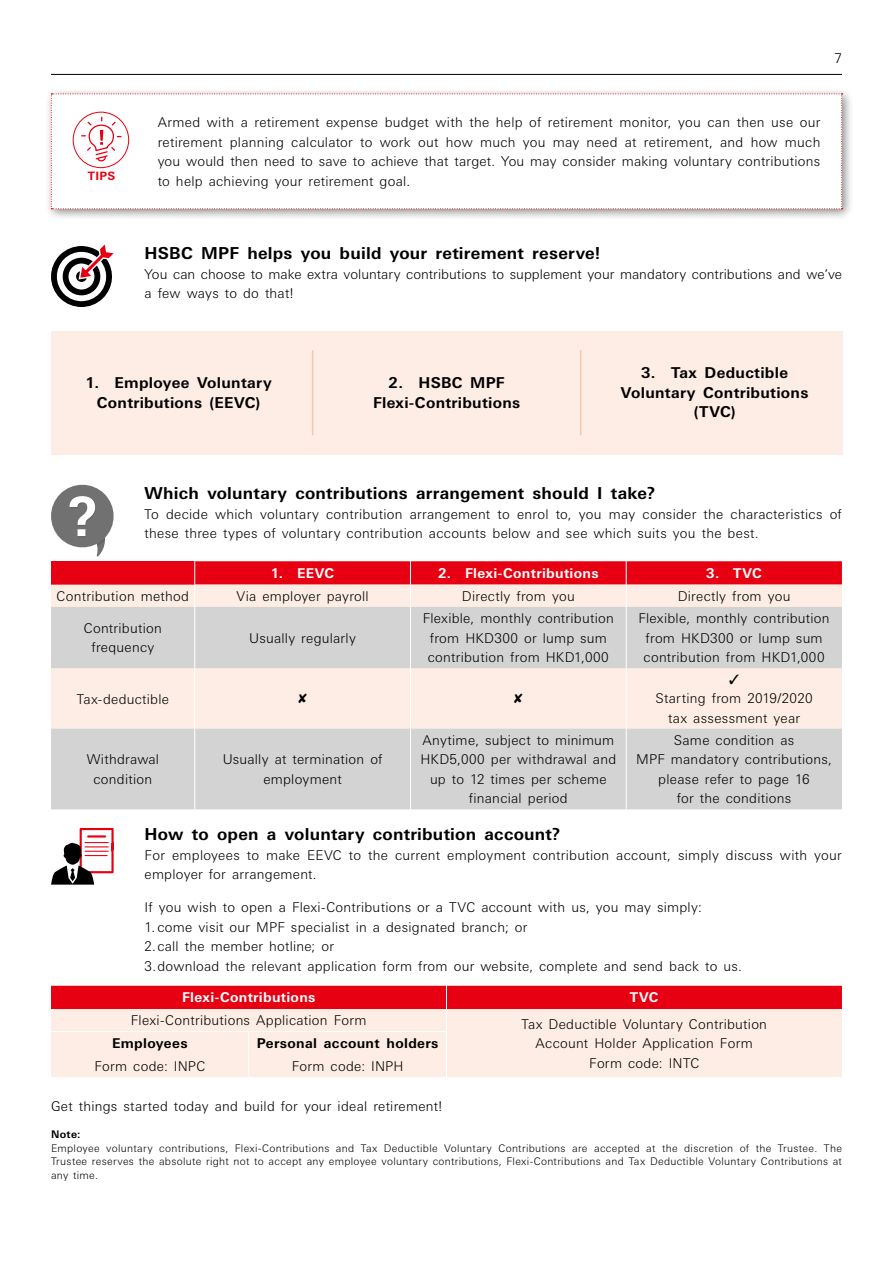
<style>
.page{position:relative;width:893px;height:1263px;background:#fff}
.page>*{position:absolute;margin:0;border:0;box-sizing:border-box;transform-origin:0 0}
.t1{font:700 16.5px "Univers Nextfor HSBC";letter-spacing:.015em;color:#000}
.t2{font:700 15px/19.5px "Univers Nextfor HSBC";letter-spacing:.02em;color:#000;text-align:center}
.t3{font:300 13.5px/19.5px "Univers Nextfor HSBC";letter-spacing:.02em;color:#000;text-align:center}
.t4{font:700 13.5px "Univers Nextfor HSBC";letter-spacing:.025em;color:#fff}
.t5{font:700 13.5px "Univers Nextfor HSBC";letter-spacing:.025em;color:#000}
.t6{font:700 11.55px "Univers Nextfor HSBC";color:#e60012}
.t7{font:300 10.5px/13.5px "Univers Nextfor HSBC";letter-spacing:.03em;color:#000;text-align:justify}
.t8{font:700 10.5px "Univers Nextfor HSBC";color:#000}
</style>
<div class="page">
<div style="left:51px;top:331px;width:791px;height:123px;background:#fdede4"></div>
<hr style="left:312px;top:350px;width:1px;height:85px;background:#f8c5ac">
<hr style="left:580px;top:350px;width:1px;height:85px;background:#f8c5ac">
<div style="left:45px;top:88px;width:809px;height:133px;background:#000;opacity:.45"></div>
<svg style="left:51px;top:94px;width:792px;height:115px"></svg>
<div style="left:73px;top:112px;width:56px;height:56px;border:1px solid #e60012;border-radius:50%"></div>
<svg style="left:51px;top:244px;width:63px;height:63px"></svg>
<div style="left:51px;top:561px;width:144px;height:24px;background:#e60012"></div>
<div style="left:51px;top:585px;width:143px;height:22px;background:#fdede4"></div>
<svg style="left:51px;top:607px;width:791px;height:202px;background:#dfdad8"></svg>
<svg style="left:194px;top:561px;width:648px;height:46px;background:#f1767b"></svg>
<hr style="left:194px;top:607px;width:1px;height:61px;background:#fff">
<hr style="left:410px;top:607px;width:1px;height:61px;background:#fff">
<hr style="left:626px;top:607px;width:1px;height:61px;background:#fff">
<hr style="left:194px;top:668px;width:1px;height:61px;background:#fff">
<hr style="left:410px;top:668px;width:1px;height:61px;background:#fff">
<hr style="left:626px;top:668px;width:1px;height:61px;background:#fff">
<hr style="left:194px;top:729px;width:1px;height:80px;background:#fff">
<hr style="left:410px;top:729px;width:1px;height:80px;background:#fff">
<hr style="left:626px;top:729px;width:1px;height:80px;background:#fff">
<svg style="left:51px;top:986px;width:791px;height:91px;background:#f7b1af"></svg>
<svg style="left:51px;top:484px;width:63px;height:73px"></svg>
<svg style="left:51px;top:828px;width:63px;height:57px"></svg>
<hr style="left:51px;top:74px;width:791px;height:1px;background:#000">
<svg style="left:299px;top:693px;width:8px;height:10px"></svg>
<svg style="left:514px;top:693px;width:8px;height:10px"></svg>
<svg style="left:729px;top:674px;width:10px;height:10px"></svg>
<p class="t6" style="left:88px;top:168px;width:29px">TIPS</p>
<p class="t3" style="left:834px;top:48px;width:9px">7</p>
<p class="t3" style="left:158px;top:112px;width:664px;text-align:justify">Armed with a retirement expense budget with the help of retirement monitor, you can then use our retirement planning calculator to work out how much you may need at retirement, and how much you would then need to save to achieve that target. You may consider making voluntary contributions to help achieving your retirement goal.</p>
<p class="t1" style="left:145px;top:242px;width:457px">HSBC MPF helps you build your retirement reserve!</p>
<p class="t3" style="left:145px;top:263px;width:699px;text-align:left">You can choose to make extra voluntary contributions to supplement your mandatory contributions and we’ve a few ways to do that!</p>
<p class="t2" style="left:86px;top:372px;width:188px">1. Employee Voluntary<br>Contributions (EEVC)</p>
<p class="t2" style="left:373px;top:372px;width:149px">2. HSBC MPF<br>Flexi-Contributions</p>
<p class="t2" style="left:621px;top:362px;width:189px">3. Tax Deductible<br>Voluntary Contributions (TVC)</p>
<p class="t1" style="left:145px;top:482px;width:512px">Which voluntary contributions arrangement should I take?</p>
<p class="t3" style="left:145px;top:503px;width:699px;text-align:left">To decide which voluntary contribution arrangement to enrol to, you may consider the characteristics of these three types of voluntary contribution accounts below and see which suits you the best.</p>
<p class="t4" style="left:271px;top:563px;width:65px">1. EEVC</p>
<p class="t4" style="left:438px;top:563px;width:162px">2. Flexi-Contributions</p>
<p class="t4" style="left:706px;top:563px;width:57px">3. TVC</p>
<p class="t3" style="left:57px;top:585px;width:134px">Contribution method</p>
<p class="t3" style="left:236px;top:585px;width:134px">Via employer payroll</p>
<p class="t3" style="left:462px;top:585px;width:114px">Directly from you</p>
<p class="t3" style="left:678px;top:585px;width:114px">Directly from you</p>
<p class="t3" style="left:84px;top:617px;width:80px">Contribution frequency</p>
<p class="t3" style="left:249px;top:627px;width:108px">Usually regularly</p>
<p class="t3" style="left:423px;top:608px;width:193px">Flexible, monthly contribution from HKD300 or lump sum contribution from HKD1,000</p>
<p class="t3" style="left:638px;top:608px;width:193px">Flexible, monthly contribution from HKD300 or lump sum contribution from HKD1,000</p>
<p class="t3" style="left:77px;top:688px;width:94px">Tax-deductible</p>
<p class="t3" style="left:656px;top:688px;width:159px">Starting from 2019/2020 tax assessment year</p>
<p class="t3" style="left:87px;top:749px;width:74px">Withdrawal condition</p>
<p class="t3" style="left:223px;top:749px;width:161px">Usually at termination of employment</p>
<p class="t3" style="left:420px;top:729px;width:197px">Anytime, subject to minimum<br>HKD5,000 per withdrawal and up to 12 times per scheme financial period</p>
<p class="t3" style="left:636px;top:729px;width:197px">Same condition as<br>MPF mandatory contributions, please refer to page 16<br>for the conditions</p>
<p class="t1" style="left:145px;top:822px;width:417px">How to open a voluntary contribution account?</p>
<p class="t3" style="left:145px;top:844px;width:699px;text-align:left">For employees to make EEVC to the current employment contribution account, simply discuss with your employer for arrangement.</p>
<p class="t3" style="left:145px;top:896px;width:559px">If you wish to open a Flexi-Contributions or a TVC account with us, you may simply:</p>
<p class="t3" style="left:145px;top:916px;width:384px">1. come visit our MPF specialist in a designated branch; or</p>
<p class="t3" style="left:145px;top:935px;width:191px">2. call the member hotline; or</p>
<p class="t3" style="left:145px;top:955px;width:599px">3. download the relevant application form from our website, complete and send back to us.</p>
<p class="t4" style="left:182px;top:988px;width:135px">Flexi-Contributions</p>
<p class="t4" style="left:630px;top:988px;width:30px">TVC</p>
<p class="t3" style="left:131px;top:1010px;width:237px">Flexi-Contributions Application Form</p>
<p class="t3" style="left:521px;top:1013px;width:247px">Tax Deductible Voluntary Contribution<br>Account Holder Application Form<br>Form code: INTC</p>
<p class="t5" style="left:112px;top:1033px;width:77px">Employees</p>
<p class="t5" style="left:257px;top:1033px;width:183px">Personal account holders</p>
<p class="t3" style="left:94px;top:1056px;width:113px">Form code: INPC</p>
<p class="t3" style="left:292px;top:1056px;width:113px">Form code: INPH</p>
<p class="t3" style="left:51px;top:1096px;width:393px">Get things started today and build for your ideal retirement!</p>
<p class="t8" style="left:51px;top:1127px;width:31px">Note:</p>
<p class="t7" style="left:51px;top:1140px;width:792px">Employee voluntary contributions, Flexi-Contributions and Tax Deductible Voluntary Contributions are accepted at the discretion of the Trustee. The Trustee reserves the absolute right not to accept any employee voluntary contributions, Flexi-Contributions and Tax Deductible Voluntary Contributions at any time.</p>
</div>
